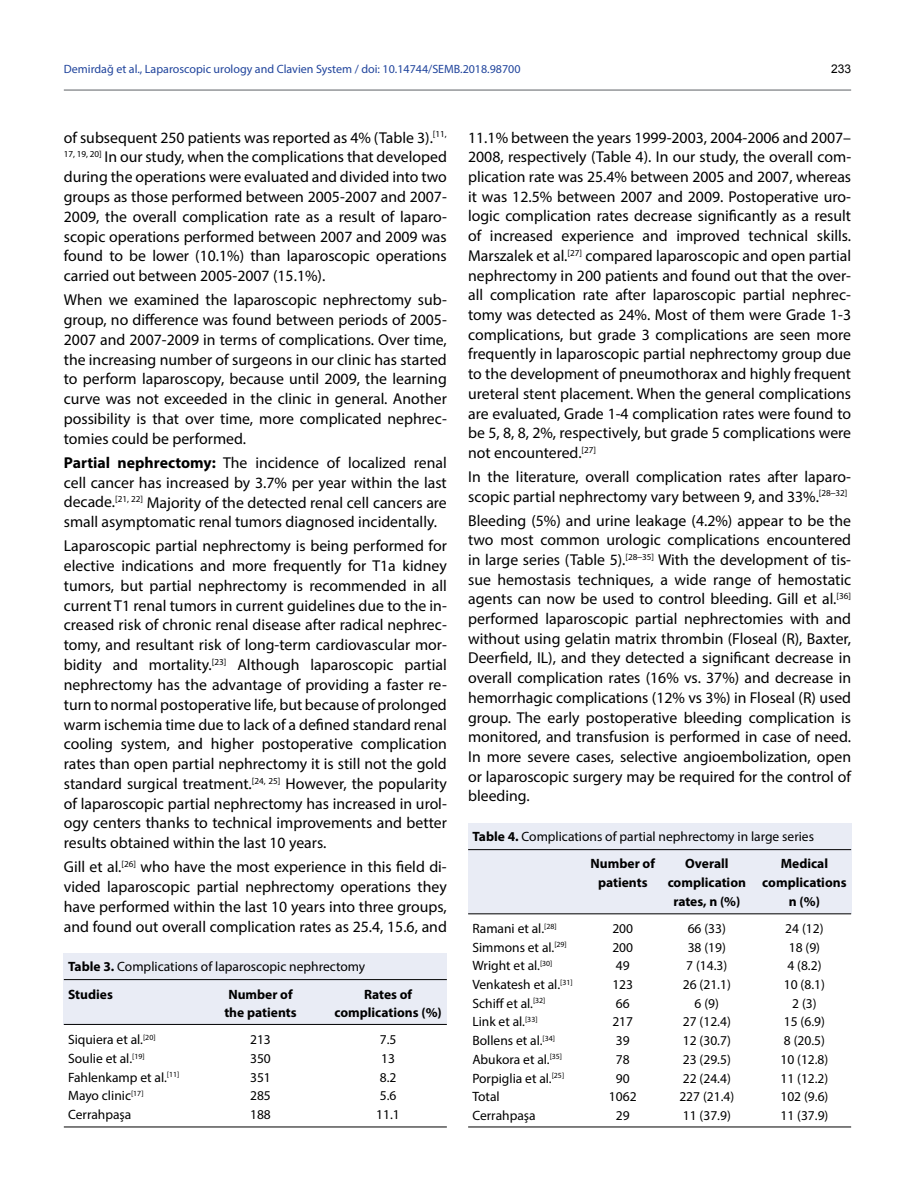
<style>
.page{position:relative;width:915px;height:1191px;background:#fff}
.page>*{position:absolute;margin:0;border:0;box-sizing:border-box;transform-origin:0 0}
.t1{font:15.75px/19.8px "Myriad Pro";color:#000;text-align:justify}
.t2{font:13.5px/27.2px "Myriad Pro";color:#000}
.t3{font:700 13.5px/18.8px "Myriad Pro";color:#000}
.t4{font:12px "Myriad Pro";color:#20449c}
.t5{font:12px "Arial";color:#000}
.s1{font-weight:700}
</style>
<div class="page">
<hr style="left:64px;top:89px;width:786px;height:2px;background:#939598">
<div style="left:468px;top:823px;width:382px;height:91px;background:#e9ecf5"></div>
<hr style="left:468px;top:849px;width:382px;height:1px;background:#000">
<hr style="left:468px;top:913px;width:382px;height:1px;background:#000">
<hr style="left:468px;top:1126px;width:382px;height:1px;background:#000">
<div style="left:64px;top:953px;width:382px;height:71px;background:#e9ecf5"></div>
<hr style="left:64px;top:979px;width:382px;height:1px;background:#000">
<hr style="left:64px;top:1024px;width:382px;height:1px;background:#000">
<hr style="left:64px;top:1126px;width:382px;height:1px;background:#000">
<p class="t4" style="left:64px;top:61px;width:458px">Demirdağ et al., Laparoscopic urology and Clavien System / doi: 10.14744/SEMB.2018.98700</p>
<p class="t5" style="left:830px;top:60px;width:22px">233</p>
<p class="t1" style="left:64px;top:127px;width:384px">of subsequent 250 patients was reported as 4% (Table 3).<sup>[11, 17,</sup> <sup>19,</sup> <sup>20]</sup> In our study, when the complications that developed during the operations were evaluated and divided into two groups as those performed between 2005-2007 and 2007- 2009, the overall complication rate as a result of laparo&shy;scopic operations performed between 2007 and 2009 was found to be lower (10.1%) than laparoscopic operations carried out between 2005-2007 (15.1%).</p>
<p class="t1" style="left:64px;top:290px;width:384px">When we examined the laparoscopic nephrectomy sub&shy;group, no difference was found between periods of 2005- 2007 and 2007-2009 in terms of complications. Over time, the increasing number of surgeons in our clinic has started to perform laparoscopy, because until 2009, the learning curve was not exceeded in the clinic in general. Another possibility is that over time, more complicated nephrec&shy;tomies could be performed.</p>
<p class="t1" style="left:64px;top:452px;width:384px"><span class="s1">Partial nephrectomy:</span> The incidence of localized renal cell cancer has increased by 3.7% per year within the last decade.<sup>[21,</sup> <sup>22]</sup> Majority of the detected renal cell cancers are small asymptomatic renal tumors diagnosed incidentally.</p>
<p class="t1" style="left:64px;top:536px;width:384px">Laparoscopic partial nephrectomy is being performed for elective indications and more frequently for T1a kidney tumors, but partial nephrectomy is recommended in all current T1 renal tumors in current guidelines due to the in&shy;creased risk of chronic renal disease after radical nephrec&shy;tomy, and resultant risk of long-term cardiovascular mor&shy;bidity and mortality.<sup>[23]</sup> Although laparoscopic partial nephrectomy has the advantage of providing a faster re&shy;turn to normal postoperative life, but because of prolonged warm ischemia time due to lack of a defined standard renal cooling system, and higher postoperative complication rates than open partial nephrectomy it is still not the gold standard surgical treatment.<sup>[24,</sup> <sup>25]</sup> However, the popularity of laparoscopic partial nephrectomy has increased in urol&shy;ogy centers thanks to technical improvements and better results obtained within the last 10 years.</p>
<p class="t1" style="left:64px;top:857px;width:384px">Gill et al.<sup>[26]</sup> who have the most experience in this field di&shy;vided laparoscopic partial nephrectomy operations they have performed within the last 10 years into three groups, and found out overall complication rates as 25.4, 15.6, and</p>
<p class="t2" style="left:68px;top:953px;width:298px"><span class="s1">Table 3.</span> Complications of laparoscopic nephrectomy<br><span class="s1">Studies</span></p>
<p class="t3" style="left:228px;top:984px;width:66px">Number of</p>
<p class="t3" style="left:364px;top:984px;width:50px">Rates of</p>
<p class="t3" style="left:224px;top:1002px;width:74px">the patients</p>
<p class="t3" style="left:334px;top:1002px;width:109px">complications (%)</p>
<p class="t2" style="left:68px;top:1026px;width:89px">Siquiera et al.<sup>[20]</sup></p>
<p class="t2" style="left:250px;top:1026px;width:22px">213</p>
<p class="t2" style="left:379px;top:1026px;width:18px">7.5</p>
<p class="t2" style="left:68px;top:1044px;width:78px">Soulie et al.<sup>[19]</sup></p>
<p class="t2" style="left:250px;top:1044px;width:22px">350</p>
<p class="t2" style="left:381px;top:1044px;width:15px">13</p>
<p class="t2" style="left:68px;top:1063px;width:113px">Fahlenkamp et al.<sup>[11]</sup></p>
<p class="t2" style="left:250px;top:1063px;width:22px">351</p>
<p class="t2" style="left:379px;top:1063px;width:18px">8.2</p>
<p class="t2" style="left:68px;top:1082px;width:77px">Mayo clinic<sup>[17]</sup></p>
<p class="t2" style="left:250px;top:1082px;width:22px">285</p>
<p class="t2" style="left:379px;top:1082px;width:18px">5.6</p>
<p class="t2" style="left:68px;top:1100px;width:65px">Cerrahpaşa</p>
<p class="t2" style="left:250px;top:1100px;width:22px">188</p>
<p class="t2" style="left:376px;top:1100px;width:25px">11.1</p>
<p class="t1" style="left:468px;top:127px;width:384px">11.1% between the years 1999-2003, 2004-2006 and 2007– 2008, respectively (Table 4). In our study, the overall com&shy;plication rate was 25.4% between 2005 and 2007, whereas it was 12.5% between 2007 and 2009. Postoperative uro&shy;logic complication rates decrease significantly as a result of increased experience and improved technical skills.<br>Marszalek et al.<sup>[27]</sup> compared laparoscopic and open partial nephrectomy in 200 patients and found out that the over&shy;all complication rate after laparoscopic partial nephrec&shy;tomy was detected as 24%. Most of them were Grade 1-3 complications, but grade 3 complications are seen more frequently in laparoscopic partial nephrectomy group due to the development of pneumothorax and highly frequent ureteral stent placement. When the general complications are evaluated, Grade 1-4 complication rates were found to be 5, 8, 8, 2%, respectively, but grade 5 complications were not encountered.<sup>[27]</sup></p>
<p class="t1" style="left:468px;top:466px;width:384px">In the literature, overall complication rates after laparo&shy;scopic partial nephrectomy vary between 9, and 33%.<sup>[28</sup><sup>–</sup><sup>32]</sup></p>
<p class="t1" style="left:468px;top:510px;width:384px">Bleeding (5%) and urine leakage (4.2%) appear to be the two most common urologic complications encountered in large series (Table 5).<sup>[28</sup><sup>–</sup><sup>35]</sup> With the development of tis&shy;sue hemostasis techniques, a wide range of hemostatic agents can now be used to control bleeding. Gill et al.<sup>[36] </sup>performed laparoscopic partial nephrectomies with and without using gelatin matrix thrombin (Floseal (R), Baxter, Deerfield, IL), and they detected a significant decrease in overall complication rates (16% vs. 37%) and decrease in hemorrhagic complications (12% vs 3%) in Floseal (R) used group. The early postoperative bleeding complication is monitored, and transfusion is performed in case of need.<br>In more severe cases, selective angioembolization, open or laparoscopic surgery may be required for the control of bleeding.</p>
<p class="t2" style="left:590px;top:823px;width:225px;text-indent:-118px"><span class="s1">Table 4.</span> Complications of partial nephrectomy in large series<br><span class="s1">Number of</span></p>
<p class="t3" style="left:685px;top:854px;width:45px">Overall</p>
<p class="t3" style="left:780px;top:854px;width:49px">Medical</p>
<p class="t3" style="left:597px;top:872px;width:51px">patients</p>
<p class="t3" style="left:673px;top:872px;width:175px;text-indent:-6px">complication complications rates, n (%)</p>
<p class="t3" style="left:788px;top:891px;width:32px">n (%)</p>
<p class="t2" style="left:472px;top:914px;width:86px">Ramani et al.<sup>[28]</sup></p>
<p class="t2" style="left:612px;top:914px;width:22px">200</p>
<p class="t2" style="left:687px;top:914px;width:40px">66 (33)</p>
<p class="t2" style="left:785px;top:914px;width:40px">24 (12)</p>
<p class="t2" style="left:472px;top:933px;width:96px">Simmons et al.<sup>[29]</sup></p>
<p class="t2" style="left:612px;top:933px;width:22px">200</p>
<p class="t2" style="left:687px;top:933px;width:40px">38 (19)</p>
<p class="t2" style="left:788px;top:933px;width:33px">18 (9)</p>
<p class="t2" style="left:472px;top:952px;width:82px">Wright et al.<sup>[30]</sup></p>
<p class="t2" style="left:615px;top:952px;width:15px">49</p>
<p class="t2" style="left:686px;top:952px;width:43px">7 (14.3)</p>
<p class="t2" style="left:787px;top:952px;width:36px">4 (8.2)</p>
<p class="t2" style="left:472px;top:970px;width:102px">Venkatesh et al.<sup>[31]</sup></p>
<p class="t2" style="left:612px;top:970px;width:22px">123</p>
<p class="t2" style="left:682px;top:970px;width:49px">26 (21.1)</p>
<p class="t2" style="left:783px;top:970px;width:43px">10 (8.1)</p>
<p class="t2" style="left:472px;top:989px;width:75px">Schiff et al.<sup>[32]</sup></p>
<p class="t2" style="left:615px;top:989px;width:15px">66</p>
<p class="t2" style="left:694px;top:989px;width:26px">6 (9)</p>
<p class="t2" style="left:792px;top:989px;width:26px">2 (3)</p>
<p class="t2" style="left:472px;top:1008px;width:67px">Link et al.<sup>[33]</sup></p>
<p class="t2" style="left:612px;top:1008px;width:22px">217</p>
<p class="t2" style="left:682px;top:1008px;width:49px">27 (12.4)</p>
<p class="t2" style="left:783px;top:1008px;width:43px">15 (6.9)</p>
<p class="t2" style="left:472px;top:1026px;width:84px">Bollens et al.<sup>[34]</sup></p>
<p class="t2" style="left:615px;top:1026px;width:15px">39</p>
<p class="t2" style="left:682px;top:1026px;width:49px">12 (30.7)</p>
<p class="t2" style="left:783px;top:1026px;width:43px">8 (20.5)</p>
<p class="t2" style="left:472px;top:1045px;width:91px">Abukora et al.<sup>[35]</sup></p>
<p class="t2" style="left:615px;top:1045px;width:15px">78</p>
<p class="t2" style="left:682px;top:1045px;width:49px">23 (29.5)</p>
<p class="t2" style="left:780px;top:1045px;width:49px">10 (12.8)</p>
<p class="t2" style="left:472px;top:1064px;width:93px">Porpiglia et al.<sup>[25]</sup></p>
<p class="t2" style="left:615px;top:1064px;width:15px">90</p>
<p class="t2" style="left:682px;top:1064px;width:49px">22 (24.4)</p>
<p class="t2" style="left:780px;top:1064px;width:49px">11 (12.2)</p>
<p class="t2" style="left:472px;top:1082px;width:29px">Total</p>
<p class="t2" style="left:608px;top:1082px;width:29px">1062</p>
<p class="t2" style="left:679px;top:1082px;width:56px">227 (21.4)</p>
<p class="t2" style="left:780px;top:1082px;width:49px">102 (9.6)</p>
<p class="t2" style="left:472px;top:1101px;width:65px">Cerrahpaşa</p>
<p class="t2" style="left:615px;top:1101px;width:15px">29</p>
<p class="t2" style="left:682px;top:1101px;width:49px">11 (37.9)</p>
<p class="t2" style="left:780px;top:1101px;width:49px">11 (37.9)</p>
</div>
